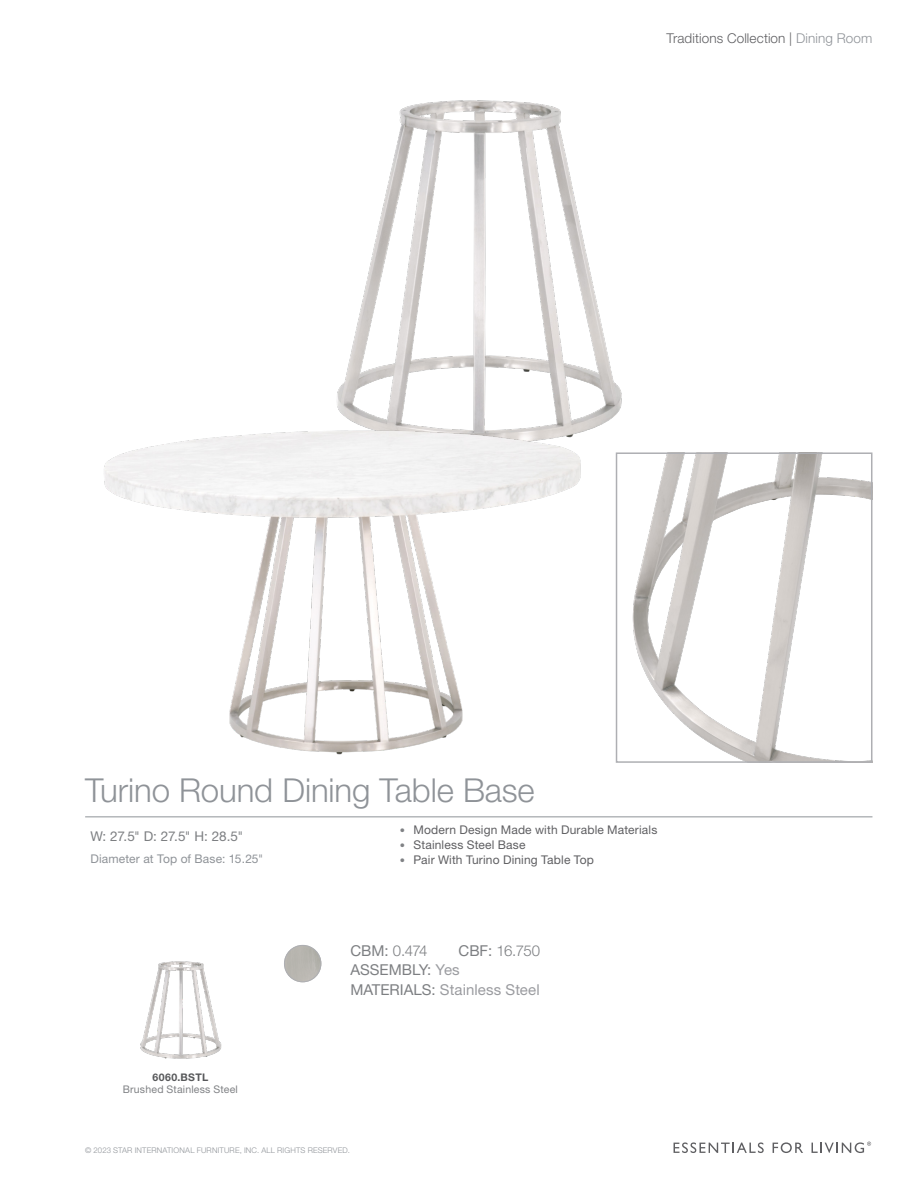
<style>
.page{position:relative;width:915px;height:1191px;background:#fff}
.page>*{position:absolute;margin:0;border:0;box-sizing:border-box;transform-origin:0 0}
.t1{font:300 33px "Helvetica Neue";letter-spacing:-.005em;color:#8f9398}
.t2{font:15px "Helvetica Neue";color:#9b9ca0}
.t3{font:300 15px "Helvetica Neue";letter-spacing:-.055em;color:#7d7f82}
.t4{font:15px "Helvetica Neue";color:#7d7f82}
.t5{font:300 13.5px "Helvetica Neue";letter-spacing:.01em;color:#5f5f62}
.t6{font:13.5px "Helvetica Neue";color:#7d7f82}
.t7{font:12px "Helvetica Neue";letter-spacing:.015em;color:#5f5f62}
.t8{font:12px "Helvetica Neue";letter-spacing:.01em;color:#8f9398}
.t9{font:10.5px "Helvetica Neue";letter-spacing:.02em;color:#808285}
.t10{font:700 10.5px "Helvetica Neue";letter-spacing:.035em;color:#57585a}
.t11{font:300 7.8px "Helvetica Neue";letter-spacing:.02em;color:#8f9398}
.s1{color:#8f9398}
.s2{font-size:10.5px;color:#808285}
.s3{font-weight:400}
.s4{color:#9b9ca0}
.s5{color:#7d7f82}
</style>
<div class="page">
<svg style="left:673px;top:1142px;width:90px;height:11px"></svg>
<svg style="left:772px;top:1142px;width:30px;height:11px"></svg>
<svg style="left:811px;top:1141px;width:59px;height:12px"></svg>
<hr style="left:85px;top:816px;width:787px;height:1px;background:#8f9398">
<img style="left:337px;top:100px;width:285px;height:322px">
<img style="left:140px;top:961px;width:82px;height:98px">
<img style="left:284px;top:945px;width:37px;height:37px;border-radius:19px">
<div style="left:284px;top:945px;width:37px;height:37px;border:1px solid #aeafb3;border-radius:50%"></div>
<img style="left:104px;top:407px;width:503px;height:348px">
<img style="left:632px;top:455px;width:237px;height:305px">
<div style="left:615px;top:452px;width:257px;height:311px;border:2px solid #aeafb3"></div>
<p class="t5" style="left:666px;top:29px;width:207px">Traditions Collection | <span class="s1">Dining Room</span></p>
<p class="t1" style="left:85px;top:769px;width:451px">Turino Round Dining Table Base</p>
<p class="t6" style="left:90px;top:828px;width:154px">W: 27.5" D: 27.5" H: 28.5"</p>
<p class="t8" style="left:90px;top:851px;width:174px">Diameter at Top of Base: 15.25"</p>
<p class="t10" style="left:152px;top:1070px;width:57px">6060.BSTL</p>
<p class="t9" style="left:123px;top:1082px;width:117px">Brushed Stainless Steel</p>
<p class="t7" style="left:400px;top:822px;width:259px"><span class="s2">•</span> Modern Design Made with Durable Materials</p>
<p class="t7" style="left:400px;top:837px;width:127px"><span class="s2">•</span> Stainless Steel Base</p>
<p class="t7" style="left:400px;top:852px;width:195px"><span class="s2">•</span> Pair With Turino Dining Table Top</p>
<p class="t3" style="left:350px;top:941px;width:79px"><span class="s3">CBM:</span> 0.474</p>
<p class="t3" style="left:458px;top:941px;width:83px"><span class="s3">CBF:</span> 16.750</p>
<p class="t4" style="left:350px;top:961px;width:111px">ASSEMBLY: <span class="s4">Yes</span></p>
<p class="t2" style="left:350px;top:980px;width:191px"><span class="s5">MATERIALS:</span> Stainless Steel</p>
<p class="t11" style="left:85px;top:1145px;width:266px">© 2023 STAR INTERNATIONAL FURNITURE, INC. ALL RIGHTS RESERVED.</p>
</div>
